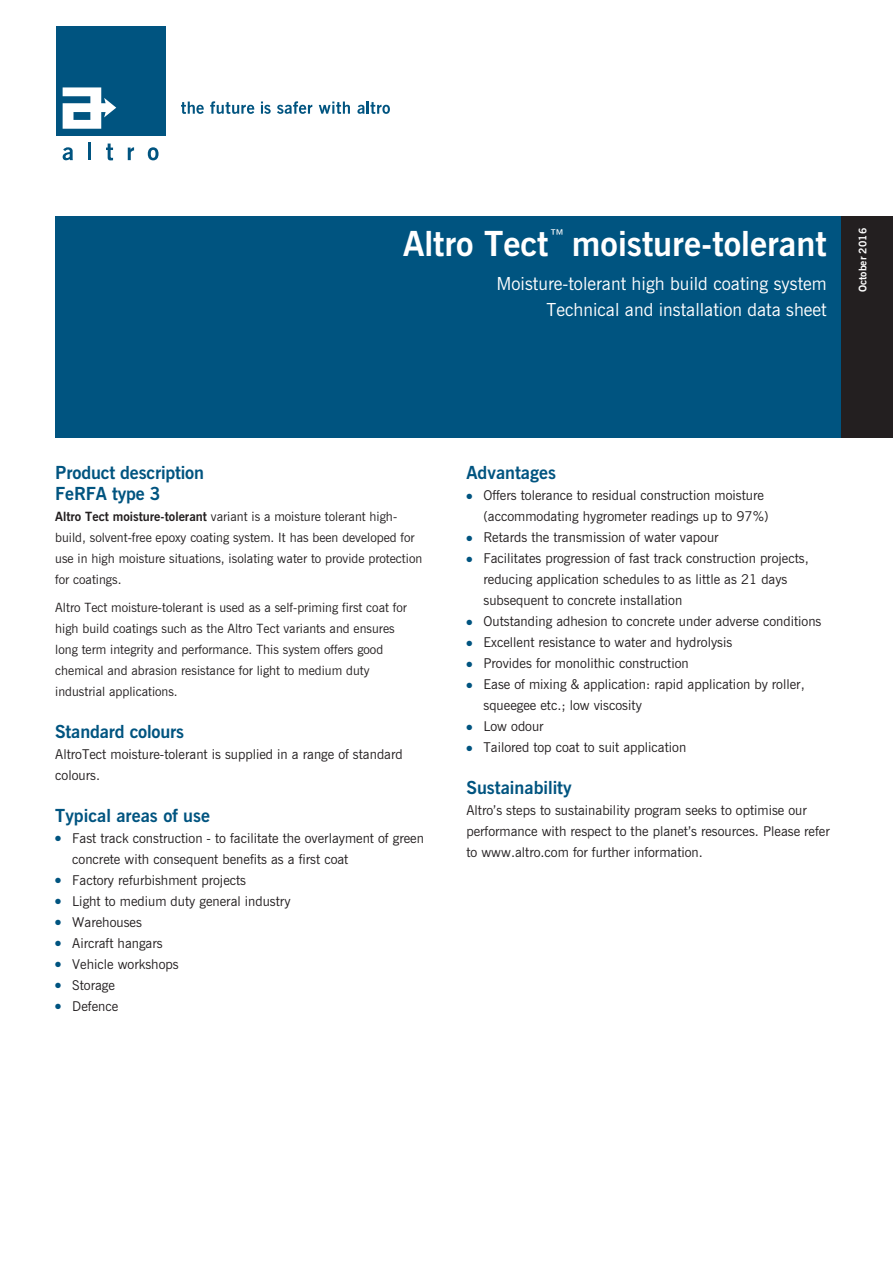
<style>
.page{position:relative;width:893px;height:1263px;background:#fff}
.page>*{position:absolute;margin:0;border:0;box-sizing:border-box;transform-origin:0 0}
.t1{font:700 34.5px "News Gothic BT";color:#fff}
.t2{font:700 18px/21px "News Gothic BT";letter-spacing:-.01em;color:#005480}
.t3{font:18px/25.8px "News Gothic BT";color:#fff;text-align:right}
.t4{font:13.5px/21px "News Gothic BT";color:#231f20}
.t5{font:12.75px/21px "News Gothic BT";color:#231f20}
.t6{font:700 10.5px "News Gothic BT";color:#fff}
.s1{font-weight:700}
.s2{color:#005480}
</style>
<div class="page">
<div style="left:55px;top:216px;width:787px;height:221px;background:#005480"></div>
<div style="left:842px;top:216px;width:51px;height:221px;background:#231f20"></div>
<div style="left:56px;top:26px;width:109px;height:110px;background:#005480"></div>
<svg style="left:63px;top:147px;width:10px;height:13px"></svg>
<hr style="left:88px;top:143px;width:3px;height:17px;background:#005480">
<svg style="left:106px;top:144px;width:7px;height:16px"></svg>
<svg style="left:128px;top:147px;width:6px;height:13px"></svg>
<svg style="left:148px;top:147px;width:11px;height:13px"></svg>
<svg style="left:63px;top:87px;width:53px;height:42px"></svg>
<svg style="left:181px;top:102px;width:23px;height:12px"></svg>
<svg style="left:210px;top:101px;width:44px;height:13px"></svg>
<svg style="left:261px;top:102px;width:10px;height:12px"></svg>
<svg style="left:277px;top:101px;width:35px;height:13px"></svg>
<svg style="left:319px;top:102px;width:31px;height:12px"></svg>
<svg style="left:357px;top:102px;width:33px;height:12px"></svg>
<h1 class="t1" style="left:403px;top:222px;width:425px">Altro Tect<sup>™</sup> moisture-tolerant</h1>
<h2 class="t3" style="left:496px;top:271px;width:332px">Moisture-tolerant high build coating system<br>Technical and installation data sheet</h2>
<p class="t6" style="left:856px;top:292px;width:66px;rotate:-90deg">October 2016</p>
<h2 class="t2" style="left:55px;top:462px;width:150px">Product description<br>FeRFA type 3</h2>
<p class="t5" style="left:55px;top:506px;width:368px"><span class="s1">Altro Tect moisture-tolerant</span> variant is a moisture tolerant high&shy;build, solvent-free epoxy coating system. It has been developed for use in high moisture situations, isolating water to provide protection for coatings.</p>
<p class="t5" style="left:55px;top:596px;width:353px">Altro Tect moisture-tolerant is used as a self-priming first coat for high build coatings such as the Altro Tect variants and ensures long term integrity and performance. This system offers good chemical and abrasion resistance for light to medium duty industrial applications.</p>
<h2 class="t2" style="left:55px;top:721px;width:130px">Standard colours</h2>
<p class="t4" style="left:55px;top:743px;width:349px">AltroTect moisture-tolerant is supplied in a range of standard colours.</p>
<h2 class="t2" style="left:55px;top:805px;width:156px">Typical areas of use</h2>
<p class="t4" style="left:72px;top:827px;width:353px;text-indent:-17px"><span class="s2">●</span> Fast track construction - to facilitate the overlayment of green concrete with consequent benefits as a first coat</p>
<p class="t4" style="left:55px;top:869px;width:192px"><span class="s2">●</span> Factory refurbishment projects</p>
<p class="t4" style="left:55px;top:890px;width:237px"><span class="s2">●</span> Light to medium duty general industry</p>
<p class="t4" style="left:55px;top:911px;width:88px"><span class="s2">●</span> Warehouses</p>
<p class="t4" style="left:55px;top:932px;width:109px"><span class="s2">●</span> Aircraft hangars</p>
<p class="t4" style="left:55px;top:953px;width:125px"><span class="s2">●</span> Vehicle workshops</p>
<p class="t4" style="left:55px;top:974px;width:61px"><span class="s2">●</span> Storage</p>
<p class="t4" style="left:55px;top:995px;width:64px"><span class="s2">●</span> Defence</p>
<h2 class="t2" style="left:466px;top:462px;width:91px">Advantages</h2>
<p class="t4" style="left:483px;top:485px;width:287px;text-indent:-17px"><span class="s2">●</span> Offers tolerance to residual construction moisture (accommodating hygrometer readings up to 97%)</p>
<p class="t4" style="left:466px;top:527px;width:254px"><span class="s2">●</span> Retards the transmission of water vapour</p>
<p class="t4" style="left:483px;top:548px;width:327px;text-indent:-17px"><span class="s2">●</span> Facilitates progression of fast track construction projects, reducing application schedules to as little as 21 days subsequent to concrete installation</p>
<p class="t4" style="left:466px;top:611px;width:356px"><span class="s2">●</span> Outstanding adhesion to concrete under adverse conditions</p>
<p class="t4" style="left:466px;top:632px;width:267px"><span class="s2">●</span> Excellent resistance to water and hydrolysis</p>
<p class="t4" style="left:466px;top:653px;width:224px"><span class="s2">●</span> Provides for monolithic construction</p>
<p class="t4" style="left:483px;top:674px;width:323px;text-indent:-17px"><span class="s2">●</span> Ease of mixing &amp; application: rapid application by roller, squeegee etc.; low viscosity</p>
<p class="t4" style="left:466px;top:716px;width:79px"><span class="s2">●</span> Low odour</p>
<p class="t4" style="left:466px;top:737px;width:221px"><span class="s2">●</span> Tailored top coat to suit application</p>
<h2 class="t2" style="left:466px;top:777px;width:107px">Sustainability</h2>
<p class="t4" style="left:466px;top:800px;width:365px">Altro’s steps to sustainability program seeks to optimise our performance with respect to the planet’s resources. Please refer to www.altro.com for further information.</p>
</div>
